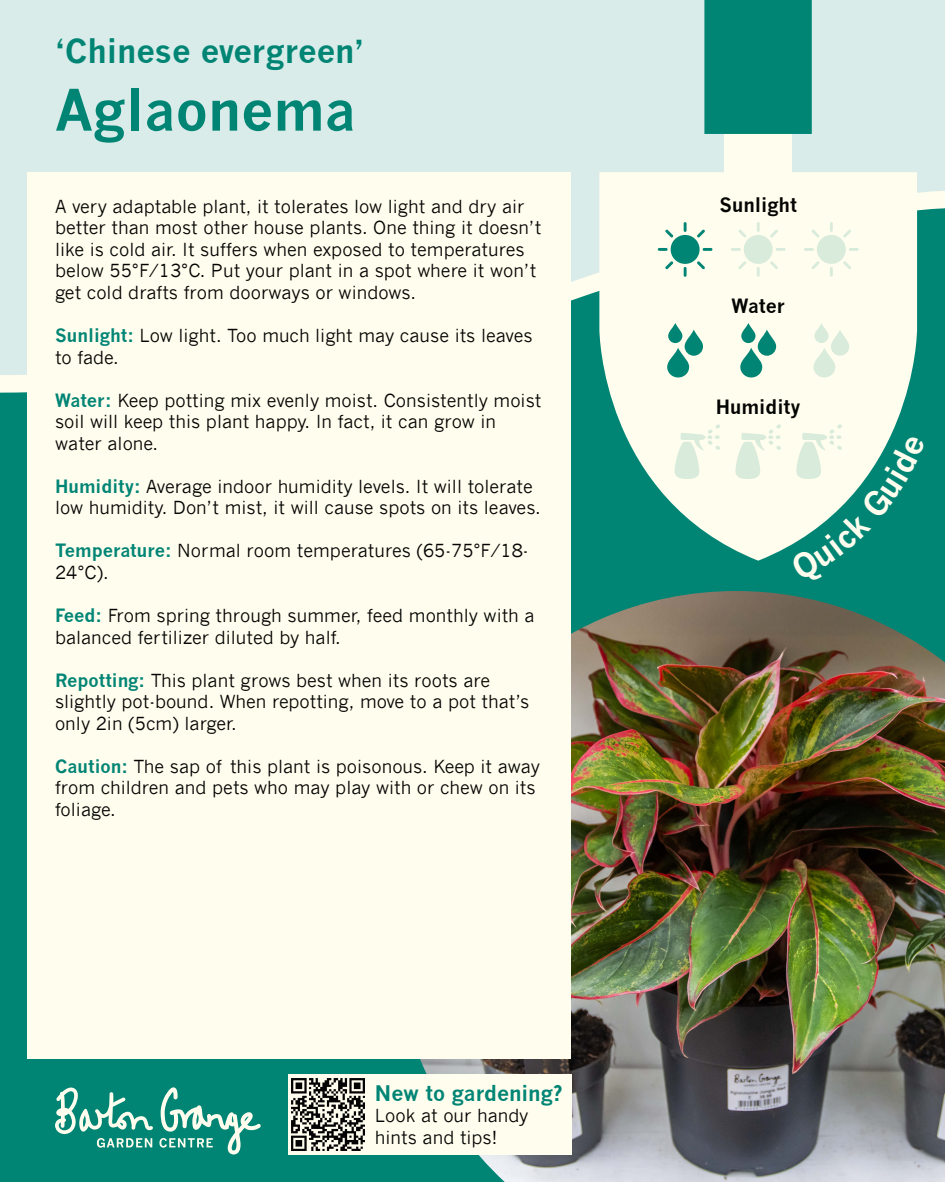
<style>
.page{position:relative;width:945px;height:1182px;background:#fff}
.page>*{position:absolute;margin:0;border:0;box-sizing:border-box;transform-origin:0 0}
.t1{font:700 56px "News Gothic";color:#008575}
.t2{font:700 32.38px "News Gothic";color:#008575}
.t3{font:700 21px "News Gothic";color:#008575}
.t4{font:700 19.25px "News Gothic";color:#040503}
.t5{font:17.94px/21.5px "News Gothic";color:#040503}
.s1{font-weight:700;color:#008575}
</style>
<div class="page">
<div style="left:0;top:0;width:945px;height:1181px;background:#008575"></div>
<img style="left:396px;top:591px;width:549px;height:590px">
<div style="left:0;top:0;width:945px;height:183px;background:#d9ecea"></div>
<svg style="left:55px;top:1087px;width:98px;height:60px"></svg>
<svg style="left:159px;top:1087px;width:102px;height:67px"></svg>
<svg style="left:0;top:183px;width:945px;height:218px"></svg>
<div style="left:28px;top:172px;width:543px;height:886px;background:#fffdee"></div>
<svg style="left:599px;top:172px;width:318px;height:388px;background:#deedde"></svg>
<div style="left:724px;top:132px;width:68px;height:51px;background:#fffdee"></div>
<svg style="left:704px;top:0;width:108px;height:134px"></svg>
<svg style="left:667px;top:323px;width:36px;height:54px"></svg>
<svg style="left:740px;top:323px;width:36px;height:54px"></svg>
<svg style="left:674px;top:424px;width:46px;height:55px;background:#f0f5e6"></svg>
<svg style="left:735px;top:424px;width:46px;height:55px;background:#f0f5e6"></svg>
<div style="left:671px;top:235px;width:29px;height:29px;background:#008575;border-radius:50%"></div>
<svg style="left:684px;top:222px;width:3px;height:10px"></svg>
<svg style="left:684px;top:267px;width:3px;height:10px"></svg>
<svg style="left:703px;top:248px;width:9px;height:3px"></svg>
<svg style="left:658px;top:248px;width:10px;height:3px"></svg>
<svg style="left:697px;top:229px;width:8px;height:8px"></svg>
<svg style="left:665px;top:261px;width:8px;height:8px"></svg>
<svg style="left:697px;top:261px;width:8px;height:8px"></svg>
<svg style="left:665px;top:229px;width:8px;height:8px"></svg>
<div style="left:744px;top:235px;width:29px;height:29px;background:#d9ebdb;border-radius:50%"></div>
<svg style="left:757px;top:222px;width:3px;height:10px"></svg>
<svg style="left:757px;top:267px;width:3px;height:10px"></svg>
<svg style="left:776px;top:248px;width:10px;height:3px"></svg>
<svg style="left:731px;top:248px;width:10px;height:3px"></svg>
<svg style="left:770px;top:229px;width:8px;height:8px"></svg>
<svg style="left:738px;top:261px;width:8px;height:8px"></svg>
<svg style="left:770px;top:261px;width:8px;height:8px"></svg>
<svg style="left:738px;top:229px;width:8px;height:8px"></svg>
<div style="left:817px;top:235px;width:29px;height:29px;background:#d9ebdb;border-radius:50%"></div>
<svg style="left:830px;top:222px;width:3px;height:10px"></svg>
<svg style="left:830px;top:267px;width:3px;height:10px"></svg>
<svg style="left:849px;top:248px;width:10px;height:3px"></svg>
<svg style="left:804px;top:248px;width:10px;height:3px"></svg>
<svg style="left:843px;top:229px;width:8px;height:8px"></svg>
<svg style="left:811px;top:261px;width:9px;height:8px"></svg>
<svg style="left:843px;top:261px;width:8px;height:8px"></svg>
<svg style="left:811px;top:229px;width:9px;height:8px"></svg>
<svg style="left:813px;top:323px;width:36px;height:54px;background:#edf4e5"></svg>
<div style="left:288px;top:1073px;width:283px;height:81px;background:#fffdee"></div>
<img style="left:292px;top:1078px;width:72px;height:72px">
<svg style="left:790px;top:424px;width:127px;height:136px"></svg>
<p class="t2" style="left:55px;top:32px;width:311px">‘Chinese evergreen’</p>
<p class="t1" style="left:55px;top:76px;width:303px">Aglaonema</p>
<p class="t5" style="left:55px;top:195px;width:488px">A very adaptable plant, it tolerates low light and dry air better than most other house plants. One thing it doesn’t like is cold air. It suffers when exposed to temperatures below 55°F/13°C. Put your plant in a spot where it won’t get cold drafts from doorways or windows.</p>
<p class="t5" style="left:55px;top:325px;width:479px"><span class="s1">Sunlight:</span> Low light. Too much light may cause its leaves to fade.</p>
<p class="t5" style="left:55px;top:389px;width:488px"><span class="s1">Water:</span> Keep potting mix evenly moist. Consistently moist soil will keep this plant happy. In fact, it can grow in water alone.</p>
<p class="t5" style="left:55px;top:475px;width:487px"><span class="s1">Humidity:</span> Average indoor humidity levels. It will tolerate low humidity. Don’t mist, it will cause spots on its leaves.</p>
<p class="t5" style="left:55px;top:540px;width:475px"><span class="s1">Temperature:</span> Normal room temperatures (65-75°F/18-<br>24°C).</p>
<p class="t5" style="left:55px;top:604px;width:481px"><span class="s1">Feed:</span> From spring through summer, feed monthly with a balanced fertilizer diluted by half.</p>
<p class="t5" style="left:55px;top:669px;width:476px"><span class="s1">Repotting:</span> This plant grows best when its roots are slightly pot-bound. When repotting, move to a pot that’s only 2in (5cm) larger.</p>
<p class="t5" style="left:55px;top:755px;width:486px"><span class="s1">Caution:</span> The sap of this plant is poisonous. Keep it away from children and pets who may play with or chew on its foliage.</p>
<p class="t3" style="left:375px;top:1079px;width:189px">New to gardening?</p>
<p class="t5" style="left:375px;top:1104px;width:155px">Look at our handy hints and tips!</p>
<p class="t4" style="left:719px;top:193px;width:79px">Sunlight</p>
<p class="t4" style="left:731px;top:294px;width:55px">Water</p>
<p class="t4" style="left:716px;top:395px;width:86px">Humidity</p>
</div>
